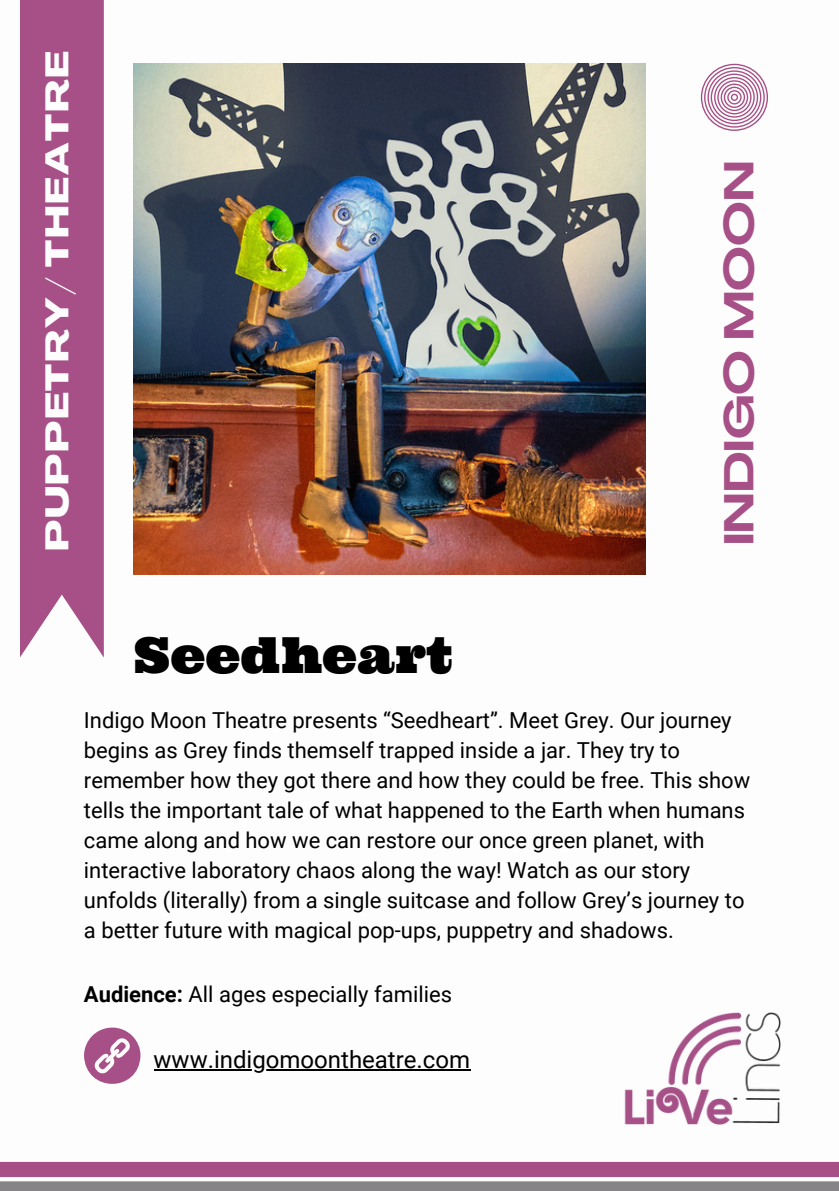
<style>
.page{position:relative;width:839px;height:1191px;background:#fff}
.page>*{position:absolute;margin:0;border:0;box-sizing:border-box;transform-origin:0 0}
.t1{font:49.8px "Ultra";color:#000001}
.t2{font:700 41px "Agrandir Grand";color:#a65087}
.t3{font:800 32.2px "Agrandir Grand";letter-spacing:.05em;color:#fdfdfd}
.t4{font:24px "Roboto";color:#000001}
.t5{font:22px/30px "Roboto";color:#000}
.t6{font:22px "Roboto";color:#000001}
.s1{font-weight:700}
</style>
<div class="page">
<div style="left:20px;top:0;width:84px;height:658px;background:#a65087"></div>
<svg style="left:0;top:1161px;width:838px;height:30px;background:#aa7e9b"></svg>
<img style="left:134px;top:64px;width:511px;height:511px">
<svg style="left:84px;top:1028px;width:56px;height:56px"></svg>
<img style="left:624px;top:1013px;width:157px;height:112px">
<svg style="left:700px;top:64px;width:68px;height:67px"></svg>
<hr style="left:154px;top:1069px;width:316px;height:2px;background:#000001">
<h3 class="t3" style="left:44px;top:551px;width:501px;rotate:-90deg">PUPPETRY/ THEATRE</h3>
<h1 class="t1" style="left:134px;top:623px;width:320px">Seedheart</h1>
<h2 class="t2" style="left:722px;top:545px;width:386px;rotate:-90deg">INDIGO MOON</h2>
<p class="t5" style="left:84px;top:705px;width:667px">Indigo Moon Theatre presents “Seedheart”. Meet Grey. Our journey begins as Grey finds themself trapped inside a jar. They try to remember how they got there and how they could be free. This show tells the important tale of what happened to the Earth when humans came along and how we can restore our once green planet, with interactive laboratory chaos along the way! Watch as our story unfolds (literally) from a single suitcase and follow Grey’s journey to a better future with magical pop-ups, puppetry and shadows.</p>
<p class="t6" style="left:84px;top:982px;width:369px"><span class="s1">Audience:</span> All ages especially families</p>
<p class="t4" style="left:154px;top:1045px;width:318px">www.indigomoontheatre.com</p>
</div>
